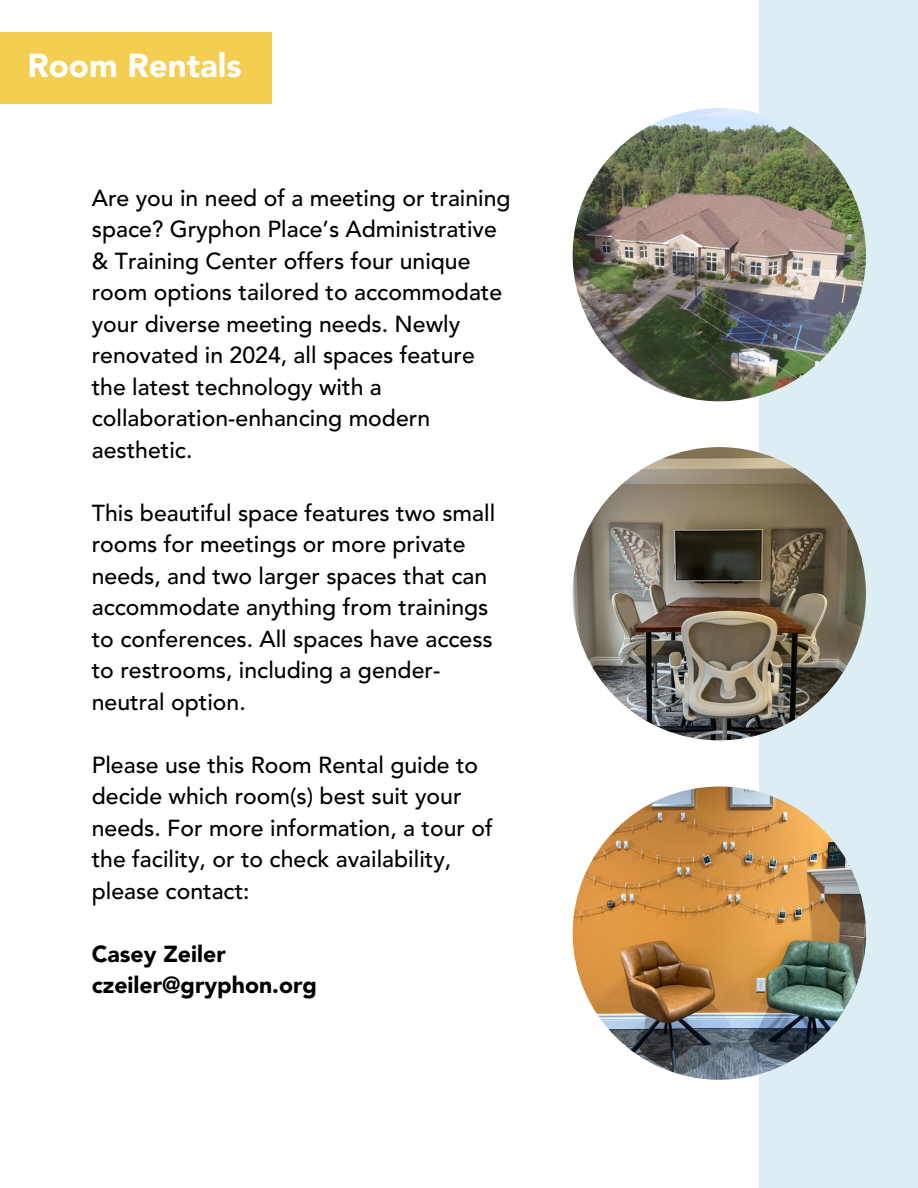
<style>
.page{position:relative;width:918px;height:1188px;background:#fff}
.page>*{position:absolute;margin:0;border:0;box-sizing:border-box;transform-origin:0 0}
.t1{font:900 33px "Avenir LT Std";color:#fff}
.t2{font:500 23.1px/31.5px "Avenir LT Std";color:#000}
.t3{font:900 23.1px "Avenir LT Std";color:#000}
</style>
<div class="page">
<div style="left:760px;top:0;width:158px;height:1188px;background:#dceef4"></div>
<img style="left:573px;top:108px;width:293px;height:293px;border-radius:50%">
<img style="left:573px;top:447px;width:293px;height:293px;border-radius:50%">
<img style="left:573px;top:787px;width:293px;height:293px;border-radius:50%">
<div style="left:0;top:32px;width:271px;height:72px;background:#f4ce50"></div>
<p class="t1" style="left:27px;top:52px;width:216px">Room Rentals</p>
<p class="t2" style="left:92px;top:184px;width:420px">Are you in need of a meeting or training space? Gryphon Place’s Administrative &amp; Training Center offers four unique room options tailored to accommodate your diverse meeting needs. Newly renovated in 2024, all spaces feature the latest technology with a collaboration-enhancing modern aesthetic.</p>
<p class="t2" style="left:92px;top:499px;width:405px">This beautiful space features two small rooms for meetings or more private needs, and two larger spaces that can accommodate anything from trainings to conferences. All spaces have access to restrooms, including a gender&shy;neutral option.</p>
<p class="t2" style="left:92px;top:751px;width:403px">Please use this Room Rental guide to decide which room(s) best suit your needs. For more information, a tour of the facility, or to check availability, please contact:</p>
<p class="t3" style="left:92px;top:944px;width:135px">Casey Zeiler</p>
<p class="t3" style="left:92px;top:976px;width:227px">czeiler@gryphon.org</p>
</div>
